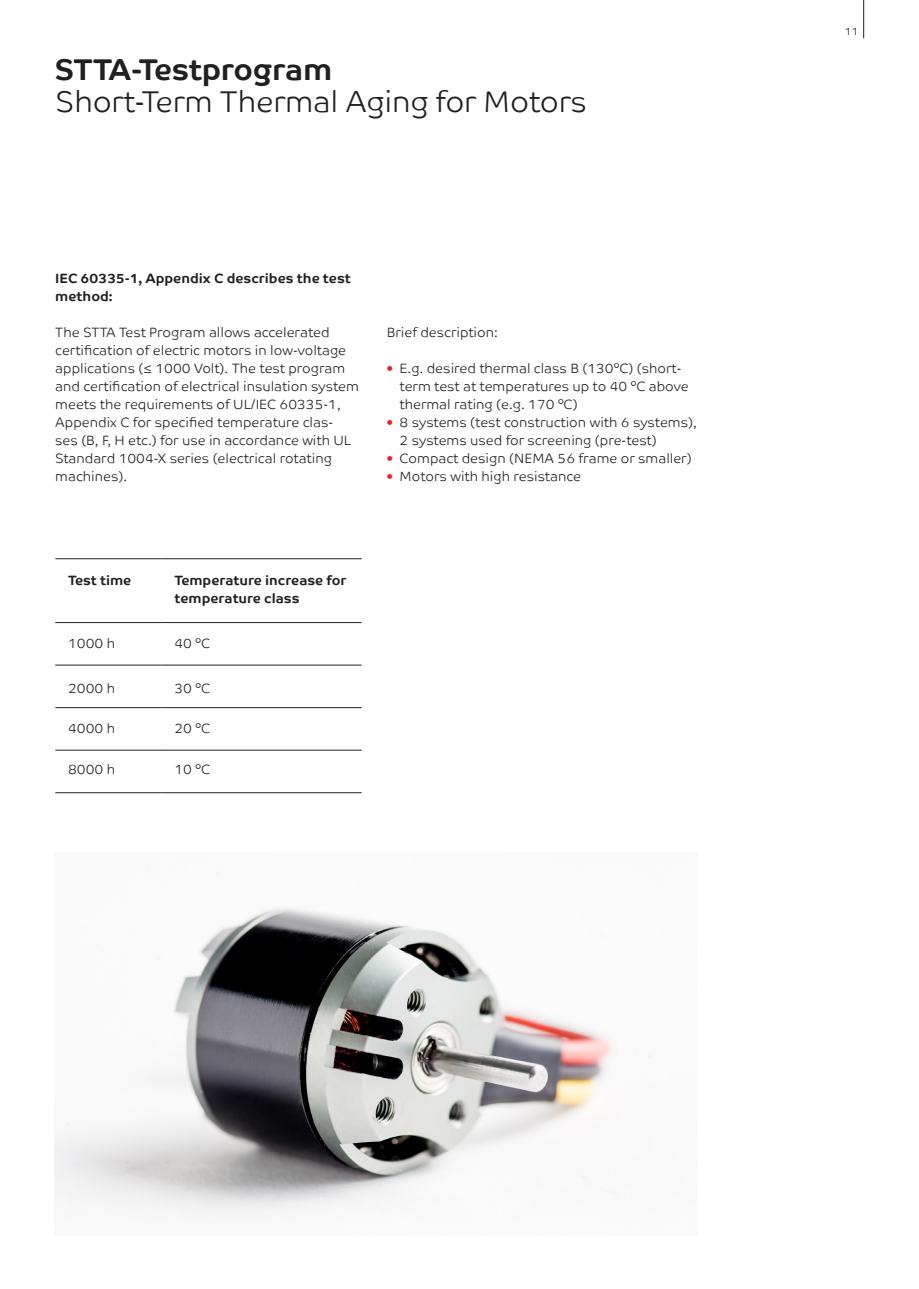
<style>
.page{position:relative;width:919px;height:1289px;background:#fff}
.page>*{position:absolute;margin:0;border:0;box-sizing:border-box;transform-origin:0 0}
.t1{font:300 30px "Co Text";letter-spacing:-.01em;color:#231f20}
.t2{font:700 30px "Co Text";letter-spacing:-.01em;color:#231f20}
.t3{font:300 13.5px/18px "Co Text";color:#231f20}
.t4{font:700 13.5px/18px "Co Text";color:#231f20}
.t5{font:300 10.5px "Co Text";color:#231f20}
.s1{color:#ee1d23}
</style>
<div class="page">
<hr style="left:863px;top:0;width:1px;height:38px;background:#231f20">
<hr style="left:55px;top:558px;width:107px;height:1px;background:#231f20">
<hr style="left:162px;top:558px;width:199px;height:1px;background:#231f20">
<hr style="left:55px;top:622px;width:107px;height:1px;background:#231f20">
<hr style="left:162px;top:622px;width:199px;height:1px;background:#231f20">
<hr style="left:55px;top:665px;width:107px;height:1px;background:#231f20">
<hr style="left:162px;top:665px;width:199px;height:1px;background:#231f20">
<hr style="left:55px;top:707px;width:107px;height:1px;background:#231f20">
<hr style="left:162px;top:707px;width:199px;height:1px;background:#231f20">
<hr style="left:55px;top:750px;width:107px;height:1px;background:#231f20">
<hr style="left:162px;top:750px;width:199px;height:1px;background:#231f20">
<hr style="left:55px;top:792px;width:107px;height:1px;background:#231f20">
<hr style="left:162px;top:792px;width:199px;height:1px;background:#231f20">
<img style="left:55px;top:908px;width:597px;height:309px">
<h1 class="t2" style="left:55px;top:52px;width:278px">STTA-Testprogram</h1>
<h1 class="t1" style="left:55px;top:84px;width:533px">Short-Term Thermal Aging for Motors</h1>
<p class="t4" style="left:55px;top:269px;width:297px">IEC 60335-1, Appendix C describes the test method:</p>
<p class="t3" style="left:55px;top:323px;width:305px">The STTA Test Program allows accelerated certification of electric motors in low-voltage applications (≤ 1000 Volt). The test program and certification of electrical insulation system meets the requirements of UL/IEC 60335-1, Appendix C for specified temperature clas&shy;ses (B, F, H etc.) for use in accordance with UL Standard 1004-X series (electrical rotating machines).</p>
<p class="t3" style="left:387px;top:323px;width:113px">Brief description:</p>
<p class="t3" style="left:399px;top:359px;width:291px;text-indent:-13px"><span class="s1">•</span> E.g. desired thermal class B (130°C) (short&shy;term test at temperatures up to 40 °C above thermal rating (e.g. 170 °C)</p>
<p class="t3" style="left:399px;top:413px;width:299px;text-indent:-13px"><span class="s1">•</span> 8 systems (test construction with 6 systems),<br>2 systems used for screening (pre-test)</p>
<p class="t3" style="left:387px;top:449px;width:306px"><span class="s1">•</span> Compact design (NEMA 56 frame or smaller)</p>
<p class="t3" style="left:387px;top:467px;width:196px"><span class="s1">•</span> Motors with high resistance</p>
<p class="t4" style="left:68px;top:571px;width:65px">Test time</p>
<p class="t4" style="left:174px;top:571px;width:174px">Temperature increase for temperature class</p>
<p class="t3" style="left:68px;top:634px;width:48px">1000 h</p>
<p class="t3" style="left:174px;top:634px;width:37px">40 °C</p>
<p class="t3" style="left:68px;top:679px;width:48px">2000 h</p>
<p class="t3" style="left:174px;top:679px;width:37px">30 °C</p>
<p class="t3" style="left:68px;top:719px;width:48px">4000 h</p>
<p class="t3" style="left:174px;top:719px;width:37px">20 °C</p>
<p class="t3" style="left:68px;top:760px;width:48px">8000 h</p>
<p class="t3" style="left:174px;top:760px;width:37px">10 °C</p>
<p class="t5" style="left:844px;top:25px;width:15px">11</p>
</div>
